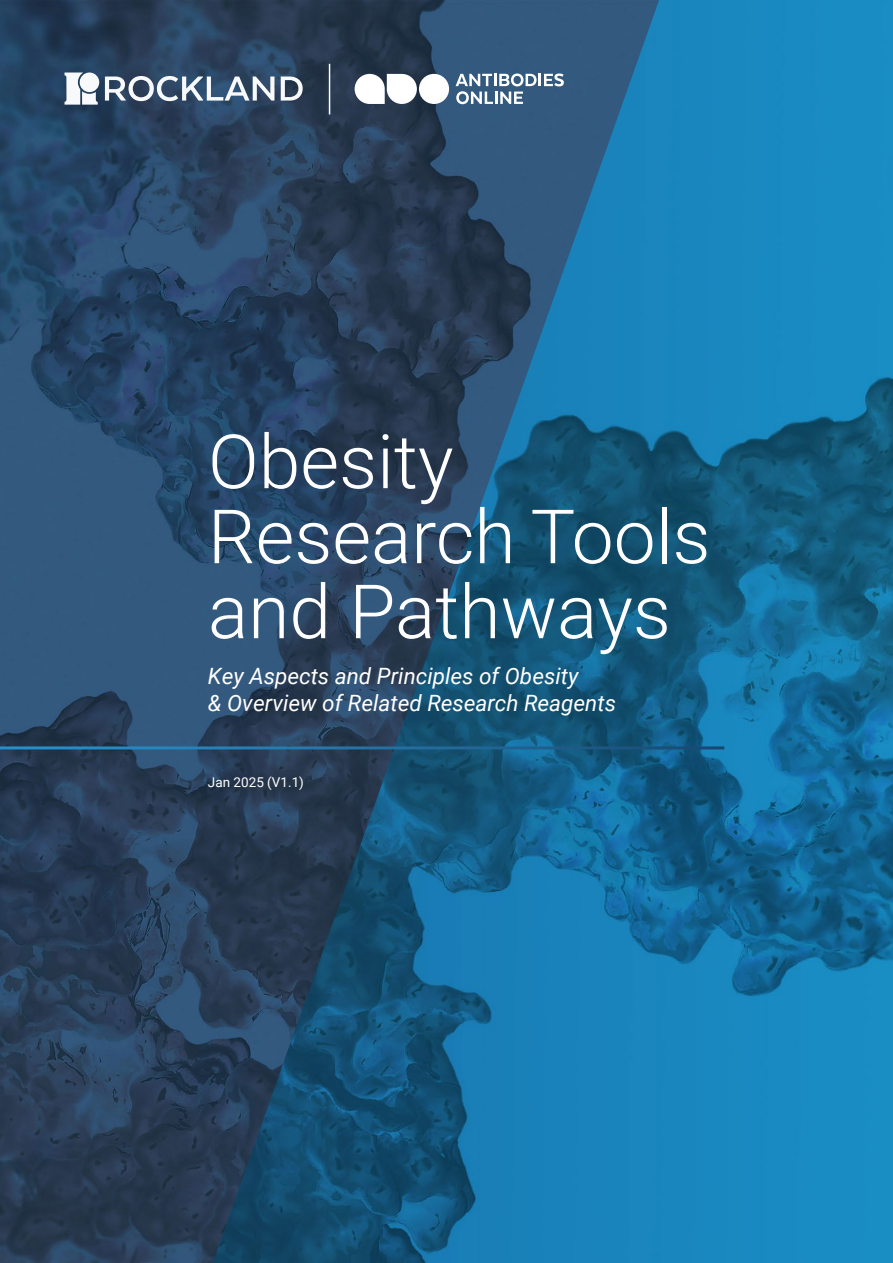
<style>
.page{position:relative;width:893px;height:1263px;background:#fff}
.page>*{position:absolute;margin:0;border:0;box-sizing:border-box;transform-origin:0 0}
.t1{font:300 75px/75px "Roboto";color:#fff}
.t2{font:italic 22.5px/27px "Roboto";color:#fff}
.t3{font:13.5px "Roboto";color:#fff}
</style>
<div class="page">
<img style="left:659px;top:0;width:234px;height:1263px">
<img style="left:0;top:0;width:659px;height:1263px">
<hr style="left:0;top:746px;width:724px;height:3px;background:#fff">
<svg style="left:65px;top:73px;width:33px;height:32px"></svg>
<svg style="left:105px;top:76px;width:169px;height:25px"></svg>
<svg style="left:281px;top:77px;width:22px;height:24px"></svg>
<div style="left:419px;top:74px;width:30px;height:30px;background:#fff;border-radius:50%"></div>
<svg style="left:355px;top:74px;width:62px;height:30px"></svg>
<svg style="left:456px;top:73px;width:108px;height:31px"></svg>
<hr style="left:329px;top:64px;width:1px;height:50px;background:#fff">
<h1 class="t1" style="left:208px;top:421px;width:504px">Obesity<br>Research Tools and Pathways</h1>
<p class="t2" style="left:208px;top:662px;width:410px">Key Aspects and Principles of Obesity<br>&amp; Overview of Related Research Reagents</p>
<p class="t3" style="left:208px;top:773px;width:98px">Jan 2025 (V1.1)</p>
</div>
